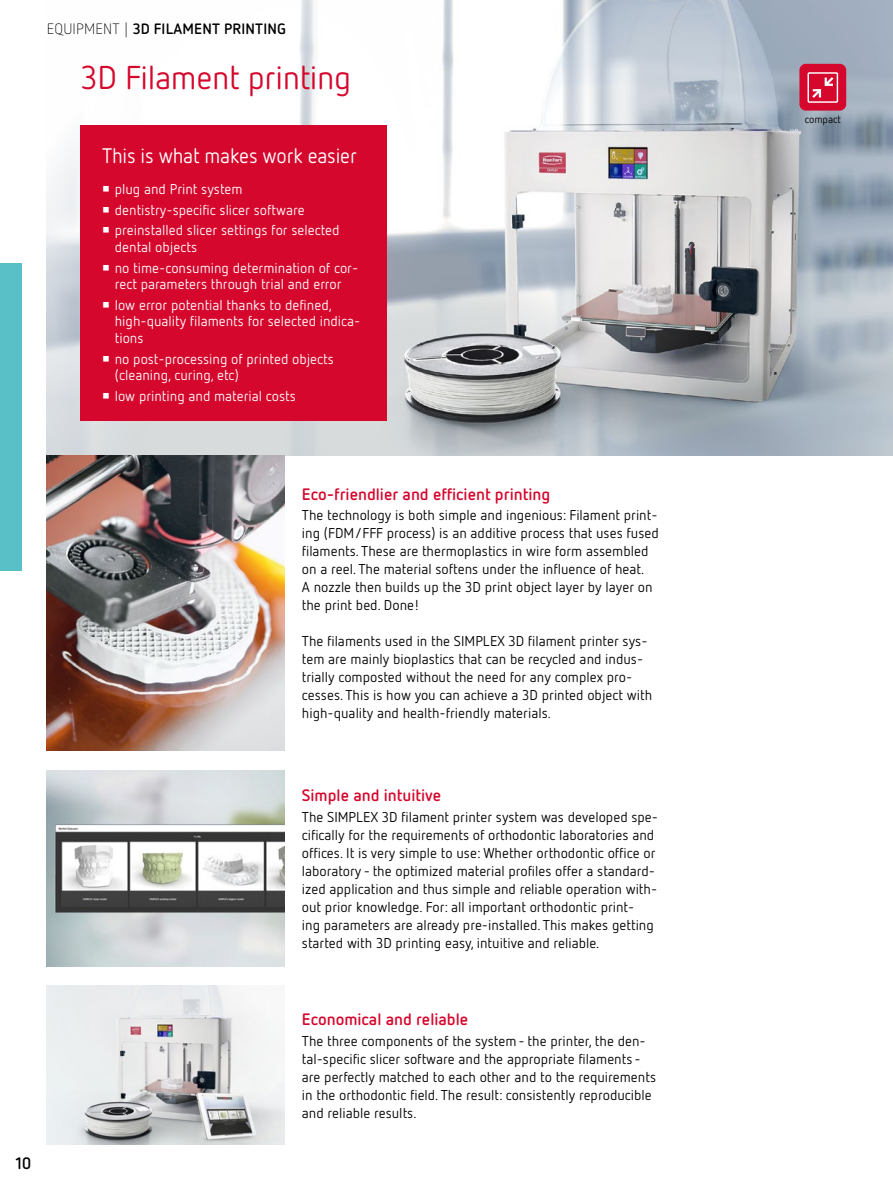
<style>
.page{position:relative;width:893px;height:1187px;background:#fff}
.page>*{position:absolute;margin:0;border:0;box-sizing:border-box;transform-origin:0 0}
.t1{font:33px "Netto Pro";letter-spacing:-.01em;color:#d5072d}
.t2{font:21px "Netto Pro";letter-spacing:-.01em;color:#fff}
.t3{font:700 16.5px "Netto Pro";color:#d5072d}
.t4{font:700 16.5px "Netto Pro";color:#000}
.t5{font:700 15px "Netto Pro";letter-spacing:.01em;color:#000}
.t6{font:300 15px "Netto Pro";letter-spacing:.01em;color:#000}
.t7{font:14.25px/18px "Netto Pro";color:#000}
.t8{font:14.25px/20.7px "Netto Pro";color:#fff}
.t9{font:10.5px "Netto Pro";color:#000}
.s1{font-weight:300}
</style>
<div class="page">
<img style="left:47px;top:0;width:846px;height:455px">
<div style="left:81px;top:125px;width:306px;height:296px;background:#d5072d"></div>
<div style="left:799px;top:64px;width:47px;height:47px;background:#d5072d;border-radius:6px"></div>
<div style="left:807px;top:72px;width:31px;height:31px;border:1px solid #fff"></div>
<svg style="left:812px;top:77px;width:22px;height:21px"></svg>
<img style="left:47px;top:455px;width:238px;height:295px">
<img style="left:47px;top:770px;width:238px;height:196px">
<img style="left:47px;top:985px;width:238px;height:159px">
<div style="left:0;top:263px;width:21px;height:307px;background:#5ac0c7"></div>
<p class="t6" style="left:47px;top:19px;width:39px">EQUIPMENT</p>
<p class="t5" style="left:124px;top:19px;width:61px"><span class="s1">|</span> 3D Filame</p>
<p class="t5" style="left:202px;top:19px;width:85px">nt printing</p>
<h1 class="t1" style="left:81px;top:57px;width:272px">3D Filament printing</h1>
<h2 class="t2" style="left:102px;top:142px;width:256px">This is what makes work easier</h2>
<p class="t8" style="left:115px;top:178px;width:226px">plug and Print system dentistry-specific slicer software preinstalled slicer settings for selected</p>
<p class="t8" style="left:115px;top:236px;width:245px">dental objects<br>no time-consuming determination of cor-</p>
<p class="t8" style="left:115px;top:273px;width:228px">rect parameters through trial and error low error potential thanks to defined,</p>
<p class="t8" style="left:115px;top:313px;width:247px;line-height:16.5px">high-quality filaments for selected indica&shy;tions</p>
<p class="t8" style="left:115px;top:350px;width:221px;line-height:16.5px">no post-processing of printed objects (cleaning, curing, etc)</p>
<p class="t8" style="left:115px;top:385px;width:183px">low printing and material costs</p>
<p class="t4" style="left:15px;top:1151px;width:18px">10</p>
<p class="t3" style="left:302px;top:483px;width:250px">Eco-friendlier and efficient printing</p>
<p class="t7" style="left:302px;top:505px;width:358px">The technology is both simple and ingenious: Filament print&shy;ing (FDM/FFF process) is an additive process that uses fused filaments. These are thermoplastics in wire form assembled on a reel. The material softens under the influence of heat.<br>A nozzle then builds up the 3D print object layer by layer on the print bed. Done!</p>
<p class="t7" style="left:302px;top:631px;width:352px">The filaments used in the SIMPLEX 3D filament printer sys&shy;tem are mainly bioplastics that can be recycled and indus&shy;trially composted without the need for any complex pro&shy;cesses. This is how you can achieve a 3D printed object with high-quality and health-friendly materials.</p>
<p class="t3" style="left:302px;top:784px;width:141px">Simple and intuitive</p>
<p class="t7" style="left:302px;top:807px;width:358px">The SIMPLEX 3D filament printer system was developed spe&shy;cifically for the requirements of orthodontic laboratories and offices. It is very simple to use: Whether orthodontic office or laboratory - the optimized material profiles offer a standard&shy;ized application and thus simple and reliable operation with&shy;out prior knowledge. For: all important orthodontic print-<br>ing parameters are already pre-installed. This makes getting started with 3D printing easy, intuitive and reliable.</p>
<p class="t3" style="left:302px;top:1008px;width:168px">Economical and reliable</p>
<p class="t7" style="left:302px;top:1030px;width:356px">The three components of the system - the printer, the den&shy;tal-specific slicer software and the appropriate filaments - are perfectly matched to each other and to the requirements in the orthodontic field. The result: consistently reproducible and reliable results.</p>
<p class="t9" style="left:805px;top:113px;width:38px">compact</p>
</div>
